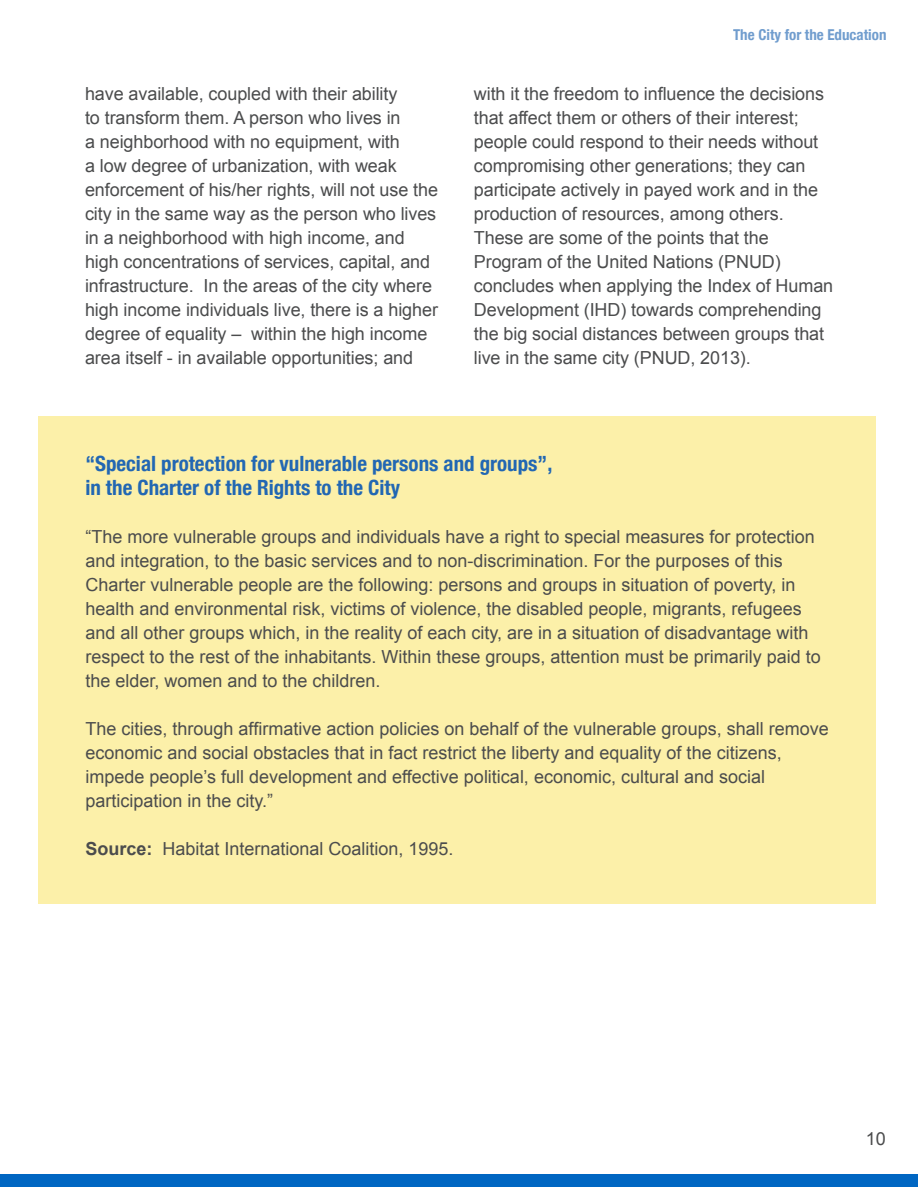
<style>
.page{position:relative;width:918px;height:1188px;background:#fff}
.page>*{position:absolute;margin:0;border:0;box-sizing:border-box;transform-origin:0 0}
.t1{font:700 condensed 21px "Helvetica Neue";color:#2267b3}
.t2{font:18px/24px "Arial";letter-spacing:-.005em;color:#4b4c4d}
.t3{font:700 condensed 15px "Helvetica Neue";color:#2267b3}
.s1{font-weight:700}
</style>
<div class="page">
<div style="left:0;top:1174px;width:918px;height:13px;background:#0066c2"></div>
<div style="left:39px;top:417px;width:837px;height:487px;background:#fcf0a9"></div>
<p class="t3" style="left:733px;top:23px;width:155px">The City for the Education</p>
<p class="t2" style="left:85px;top:82px;width:355px">have available, coupled with their ability<br>to transform them. A person who lives in<br>a neighborhood with no equipment, with<br>a low degree of urbanization, with weak enforcement of his/her rights, will not use the city in the same way as the person who lives in a neighborhood with high income, and high concentrations of services, capital, and infrastructure. In the areas of the city where high income individuals live, there is a higher degree of equality – within the high income area itself - in available opportunities; and</p>
<p class="t2" style="left:474px;top:82px;width:352px">with it the freedom to influence the decisions that affect them or others of their interest; people could respond to their needs without compromising other generations; they can participate actively in payed work and in the production of resources, among others.</p>
<p class="t2" style="left:474px;top:226px;width:361px">These are some of the points that the Program of the United Nations (PNUD) concludes when applying the Index of Human Development (IHD) towards comprehending the big social distances between groups that live in the same city (PNUD, 2013).</p>
<p class="t1" style="left:85px;top:447px;width:468px">“Special protection for vulnerable persons and groups”,</p>
<p class="t1" style="left:85px;top:471px;width:316px">in the Charter of the Rights to the City</p>
<p class="t2" style="left:85px;top:525px;width:737px">“The more vulnerable groups and individuals have a right to special measures for protection and integration, to the basic services and to non-discrimination. For the purposes of this Charter vulnerable people are the following: persons and groups in situation of poverty, in health and environmental risk, victims of violence, the disabled people, migrants, refugees and all other groups which, in the reality of each city, are in a situation of disadvantage with respect to the rest of the inhabitants. Within these groups, attention must be primarily paid to the elder, women and to the children.</p>
<p class="t2" style="left:85px;top:717px;width:745px">The cities, through affirmative action policies on behalf of the vulnerable groups, shall remove economic and social obstacles that in fact restrict the liberty and equality of the citizens, impede people’s full development and effective political, economic, cultural and social participation in the city.”</p>
<p class="t2" style="left:85px;top:837px;width:370px"><span class="s1">Source:</span> Habitat International Coalition, 1995.</p>
<p class="t2" style="left:866px;top:1127px;width:22px">10</p>
</div>
